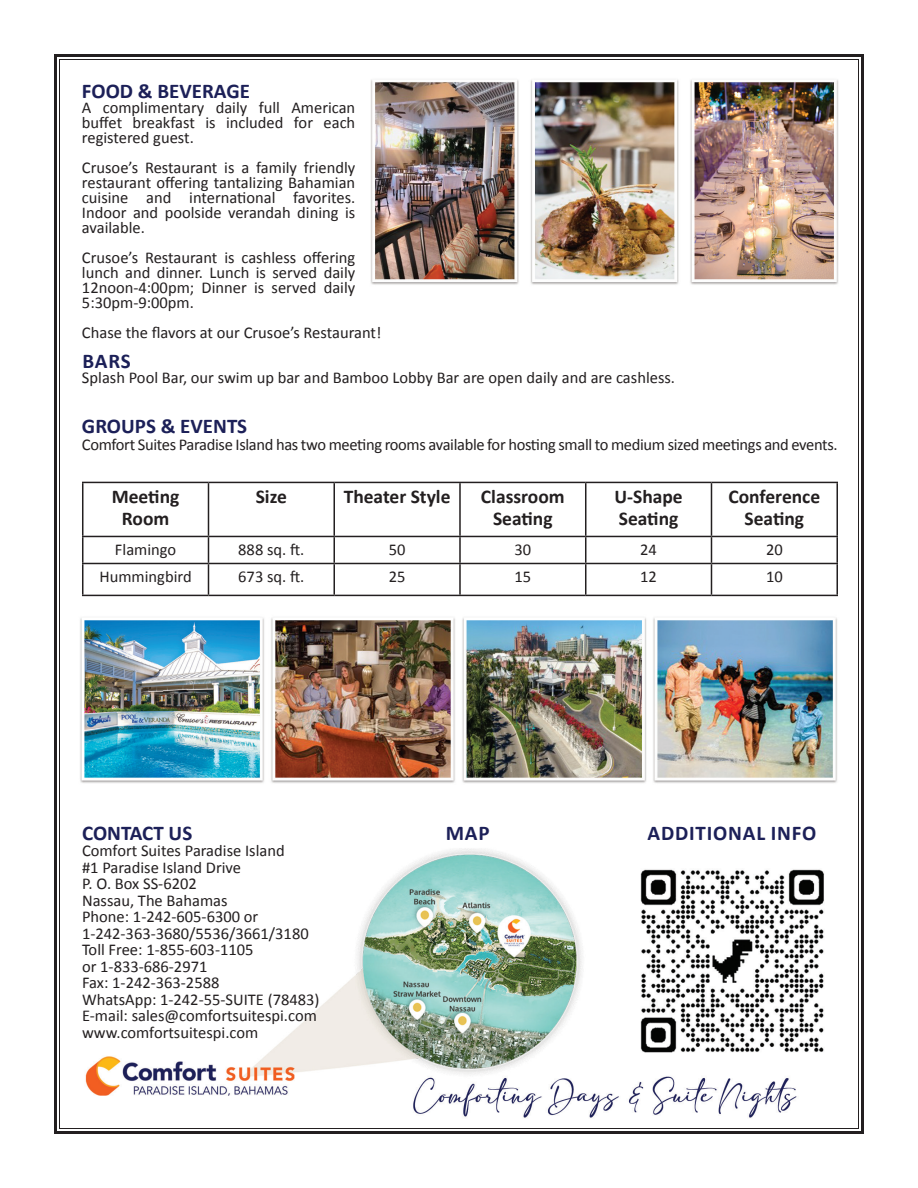
<style>
.page{position:relative;width:918px;height:1188px;background:#fff}
.page>*{position:absolute;margin:0;border:0;box-sizing:border-box;transform-origin:0 0}
.t1{font:700 21px "Calibri";color:#1c2058}
.t2{font:700 21px "Calibri";letter-spacing:.04em;color:#1c2058}
.t3{font:700 19.5px/21.8px "Calibri";color:#231f20;text-align:center}
.t4{font:16.5px/15px "Calibri";color:#231f20;text-align:justify}
.t5{font:16.5px "Calibri";letter-spacing:-.02em;color:#231f20}
</style>
<div class="page">
<img style="left:54px;top:54px;width:810px;height:1080px">
<hr style="left:82px;top:482px;width:126px;height:1px;background:#231f20">
<hr style="left:82px;top:483px;width:1px;height:53px;background:#231f20">
<hr style="left:208px;top:482px;width:126px;height:1px;background:#231f20">
<hr style="left:208px;top:483px;width:1px;height:53px;background:#231f20">
<hr style="left:334px;top:482px;width:126px;height:1px;background:#231f20">
<hr style="left:333px;top:483px;width:2px;height:53px;background:#231f20">
<hr style="left:460px;top:482px;width:126px;height:1px;background:#231f20">
<hr style="left:459px;top:483px;width:2px;height:53px;background:#231f20">
<hr style="left:586px;top:482px;width:125px;height:1px;background:#231f20">
<hr style="left:585px;top:483px;width:1px;height:53px;background:#231f20">
<hr style="left:711px;top:482px;width:127px;height:1px;background:#231f20">
<hr style="left:711px;top:483px;width:1px;height:53px;background:#231f20">
<hr style="left:836px;top:483px;width:2px;height:53px;background:#231f20">
<hr style="left:82px;top:536px;width:126px;height:1px;background:#231f20">
<svg style="left:82px;top:537px;width:1px;height:26px"></svg>
<hr style="left:208px;top:536px;width:126px;height:1px;background:#231f20">
<svg style="left:208px;top:537px;width:1px;height:26px"></svg>
<hr style="left:334px;top:536px;width:126px;height:1px;background:#231f20">
<hr style="left:333px;top:537px;width:2px;height:26px;background:#231f20">
<hr style="left:460px;top:536px;width:126px;height:1px;background:#231f20">
<hr style="left:459px;top:537px;width:2px;height:26px;background:#231f20">
<hr style="left:586px;top:536px;width:125px;height:1px;background:#231f20">
<svg style="left:585px;top:537px;width:1px;height:26px"></svg>
<hr style="left:711px;top:536px;width:127px;height:1px;background:#231f20">
<svg style="left:711px;top:537px;width:1px;height:26px"></svg>
<hr style="left:836px;top:537px;width:2px;height:26px;background:#231f20">
<hr style="left:82px;top:563px;width:126px;height:1px;background:#231f20">
<hr style="left:82px;top:564px;width:1px;height:31px;background:#231f20">
<hr style="left:208px;top:563px;width:126px;height:1px;background:#231f20">
<hr style="left:208px;top:564px;width:1px;height:31px;background:#231f20">
<hr style="left:334px;top:563px;width:126px;height:1px;background:#231f20">
<hr style="left:333px;top:564px;width:2px;height:31px;background:#231f20">
<hr style="left:460px;top:563px;width:126px;height:1px;background:#231f20">
<hr style="left:459px;top:564px;width:2px;height:31px;background:#231f20">
<hr style="left:586px;top:563px;width:125px;height:1px;background:#231f20">
<hr style="left:585px;top:564px;width:1px;height:31px;background:#231f20">
<hr style="left:711px;top:563px;width:127px;height:1px;background:#231f20">
<hr style="left:711px;top:564px;width:1px;height:31px;background:#231f20">
<hr style="left:836px;top:564px;width:2px;height:31px;background:#231f20">
<hr style="left:82px;top:595px;width:126px;height:1px;background:#231f20">
<hr style="left:208px;top:595px;width:126px;height:1px;background:#231f20">
<hr style="left:334px;top:595px;width:126px;height:1px;background:#231f20">
<hr style="left:460px;top:595px;width:126px;height:1px;background:#231f20">
<hr style="left:586px;top:595px;width:125px;height:1px;background:#231f20">
<hr style="left:711px;top:595px;width:127px;height:1px;background:#231f20">
<p class="t1" style="left:82px;top:76px;width:170px">FOOD &amp; BEVERAGE</p>
<p class="t4" style="left:82px;top:99px;width:275px">A complimentary daily full American buffet breakfast is included for each registered guest.</p>
<p class="t4" style="left:82px;top:159px;width:275px">Crusoe’s Restaurant is a family friendly restaurant offering tantalizing Bahamian cuisine and international favorites.<br>Indoor and poolside verandah dining is available.</p>
<p class="t4" style="left:82px;top:249px;width:275px">Crusoe’s Restaurant is cashless offering lunch and dinner. Lunch is served daily 12noon-4:00pm; Dinner is served daily 5:30pm-9:00pm.</p>
<p class="t4" style="left:82px;top:324px;width:301px">Chase the flavors at our Crusoe’s Restaurant!</p>
<p class="t1" style="left:82px;top:346px;width:50px">BARS</p>
<p class="t4" style="left:82px;top:369px;width:595px">Splash Pool Bar, our swim up bar and Bamboo Lobby Bar are open daily and are cashless.</p>
<p class="t1" style="left:82px;top:412px;width:167px">GROUPS &amp; EVENTS</p>
<p class="t5" style="left:82px;top:434px;width:757px">Comfort Suites Paradise Island has two meeting rooms available for hosting small to medium sized meetings and events.</p>
<p class="t3" style="left:112px;top:485px;width:69px">Meeting</p>
<p class="t3" style="left:122px;top:507px;width:49px">Room</p>
<p class="t3" style="left:256px;top:485px;width:33px">Size</p>
<p class="t3" style="left:344px;top:485px;width:108px">Theater Style</p>
<p class="t3" style="left:481px;top:485px;width:85px">Classroom<br>Seating</p>
<p class="t3" style="left:614px;top:485px;width:70px;text-align:left">U-Shape<br>Seating</p>
<p class="t3" style="left:728px;top:485px;width:93px">Conference<br>Seating</p>
<p class="t4" style="left:115px;top:541px;width:63px">Flamingo</p>
<p class="t4" style="left:238px;top:541px;width:68px">888 sq. ft.</p>
<p class="t4" style="left:389px;top:541px;width:18px">50</p>
<p class="t4" style="left:515px;top:541px;width:18px">30</p>
<p class="t4" style="left:640px;top:541px;width:18px">24</p>
<p class="t4" style="left:766px;top:541px;width:18px">20</p>
<p class="t4" style="left:100px;top:568px;width:94px">Hummingbird</p>
<p class="t4" style="left:238px;top:568px;width:68px">673 sq. ft.</p>
<p class="t4" style="left:389px;top:568px;width:18px">25</p>
<p class="t4" style="left:515px;top:568px;width:18px">15</p>
<p class="t4" style="left:640px;top:568px;width:18px">12</p>
<p class="t4" style="left:766px;top:568px;width:18px">10</p>
<p class="t1" style="left:82px;top:818px;width:112px">CONTACT US</p>
<p class="t4" style="left:82px;top:843px;width:204px">Comfort Suites Paradise Island</p>
<p class="t4" style="left:82px;top:859px;width:161px">#1 Paradise Island Drive</p>
<p class="t4" style="left:82px;top:876px;width:116px">P. O. Box SS-6202</p>
<p class="t4" style="left:82px;top:892px;width:147px">Nassau, The Bahamas</p>
<p class="t4" style="left:82px;top:909px;width:178px">Phone: 1-242-605-6300 or</p>
<p class="t4" style="left:82px;top:925px;width:228px">1-242-363-3680/5536/3661/3180</p>
<p class="t4" style="left:82px;top:942px;width:173px">Toll Free: 1-855-603-1105</p>
<p class="t4" style="left:82px;top:958px;width:127px">or 1-833-686-2971</p>
<p class="t4" style="left:82px;top:975px;width:139px">Fax: 1-242-363-2588</p>
<p class="t4" style="left:82px;top:991px;width:239px">WhatsApp: 1-242-55-SUITE (78483)</p>
<p class="t4" style="left:82px;top:1008px;width:236px">E-mail: sales@comfortsuitespi.com</p>
<p class="t4" style="left:82px;top:1024px;width:178px">www.comfortsuitespi.com</p>
<p class="t1" style="left:446px;top:818px;width:45px">MAP</p>
<p class="t2" style="left:647px;top:818px;width:170px">ADDITIONAL INFO</p>
</div>
